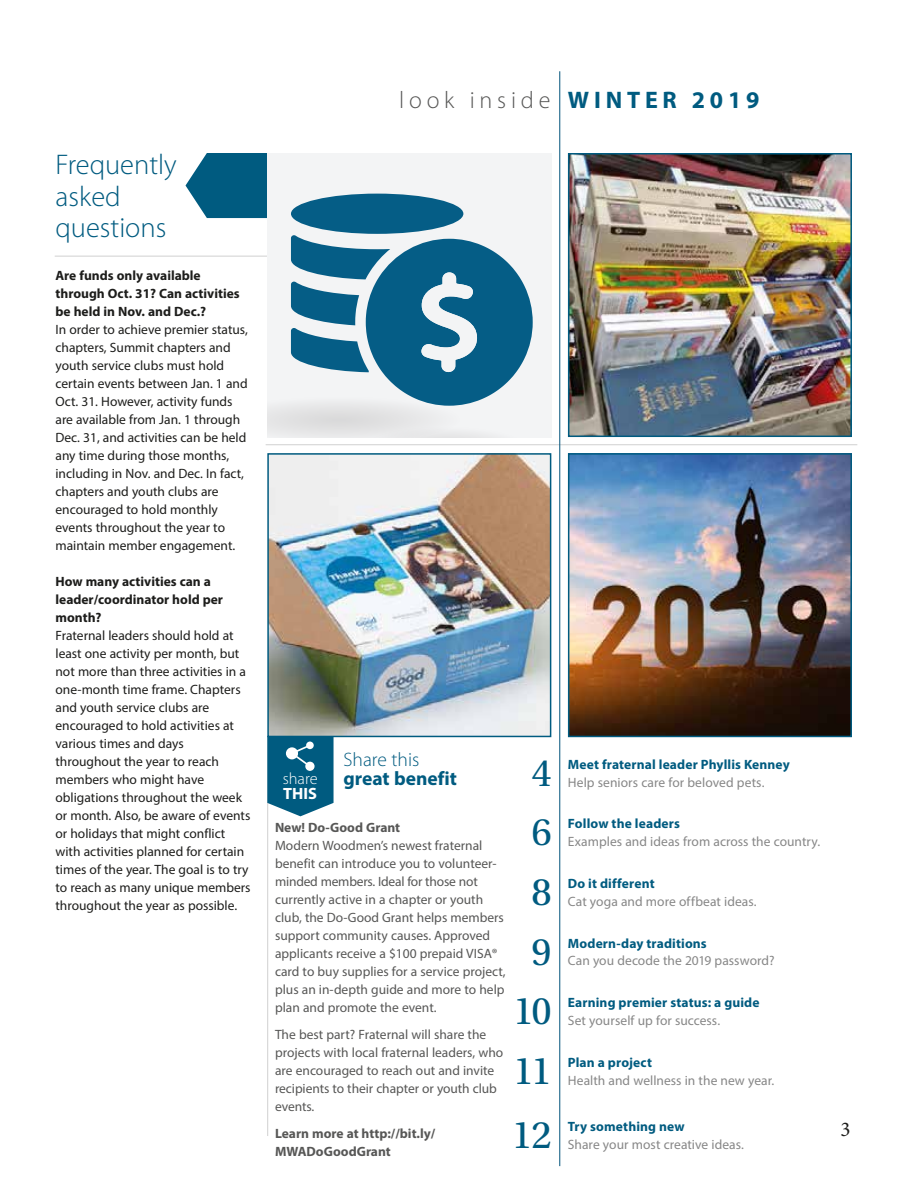
<style>
.page{position:relative;width:918px;height:1188px;background:#fff}
.page>*{position:absolute;margin:0;border:0;box-sizing:border-box;transform-origin:0 0}
.Page_Number{font:40.5px "Utopia Std";color:#005b80}
.t1{font:300 28.5px/31.5px "Myriad Pro";color:#005b80}
.Department_Name___lo{font:300 24px "Myriad Pro";letter-spacing:.2em;color:#575756}
.Department_Name__upp{font:700 24px "Myriad Pro";letter-spacing:.2em;color:#005b80}
.Page_Number___Right{font:21px "Minion Pro";color:#1d1d1b}
.Share_This_Headline{font:700 19.5px/19.5px "Myriad Pro";color:#005b80}
.t2{font:300 16.35px "Myriad Pro";color:#fff}
.t3{font:700 16.35px "Myriad Pro";color:#fff}
.Side_Bar_Answer{font:13.5px/18px "Myriad Pro";color:#1d1d1b}
.Share_This_Copy{font:13.5px/18px "Myriad Pro";color:#575756}
.Story_Subhead{font:13.5px "Myriad Pro";letter-spacing:.005em;color:#878787}
.Story_Name{font:700 13.5px "Myriad Pro";letter-spacing:.01em;color:#005b80}
.Side_Bar_Answer-2{font:700 13.5px/18px "Myriad Pro";color:#1d1d1b}
.Share_This_Copy-2{font:700 13.5px/18px "Myriad Pro";color:#575756}
.s1{font-weight:300}
</style>
<div class="page">
<hr style="left:267px;top:736px;width:1px;height:400px;background:#d0d0d0">
<svg style="left:267px;top:737px;width:67px;height:79px;background:#237191"></svg>
<hr style="left:55px;top:256px;width:220px;height:1px;background:#d0d0d0">
<hr style="left:266px;top:444px;width:591px;height:1px;background:#d0d0d0">
<hr style="left:559px;top:71px;width:1px;height:1095px;background:#00537b">
<svg style="left:186px;top:153px;width:81px;height:65px;background:#206f8f"></svg>
<div style="left:267px;top:153px;width:284px;height:284px;background:#f3f4f5"></div>
<svg style="left:267px;top:235px;width:266px;height:202px"></svg>
<div style="left:291px;top:194px;width:172px;height:40px;background:#055d86;border-radius:50%"></div>
<img style="left:571px;top:156px;width:278px;height:278px">
<div style="left:568px;top:153px;width:284px;height:284px;border:2px solid #005b80"></div>
<img style="left:571px;top:456px;width:278px;height:278px">
<div style="left:568px;top:453px;width:284px;height:284px;border:2px solid #005b80"></div>
<img style="left:270px;top:456px;width:278px;height:278px">
<div style="left:267px;top:453px;width:284px;height:284px;border:2px solid #005b80"></div>
<p class="t1" style="left:56px;top:150px;width:123px">Frequently asked questions</p>
<p class="Side_Bar_Answer-2" style="left:56px;top:266px;width:186px">Are funds only available through Oct. 31? Can activities be held in Nov. and Dec.?</p>
<p class="Side_Bar_Answer" style="left:56px;top:320px;width:194px">In order to achieve premier status, chapters, Summit chapters and youth service clubs must hold certain events between Jan. 1 and<br>Oct. 31. However, activity funds are available from Jan. 1 through<br>Dec. 31, and activities can be held any time during those months, including in Nov. and Dec. In fact, chapters and youth clubs are encouraged to hold monthly events throughout the year to maintain member engagement.</p>
<p class="Side_Bar_Answer-2" style="left:56px;top:572px;width:169px">How many activities can a leader/coordinator hold per month?</p>
<p class="Side_Bar_Answer" style="left:56px;top:626px;width:197px">Fraternal leaders should hold at least one activity per month, but not more than three activities in a one-month time frame. Chapters and youth service clubs are encouraged to hold activities at various times and days throughout the year to reach members who might have obligations throughout the week or month. Also, be aware of events or holidays that might conflict with activities planned for certain times of the year. The goal is to try to reach as many unique members throughout the year as possible.</p>
<p class="Department_Name___lo" style="left:399px;top:87px;width:153px">look inside</p>
<p class="Department_Name__upp" style="left:568px;top:84px;width:193px">WINTER 2019</p>
<p class="t2" style="left:283px;top:770px;width:36px">share</p>
<p class="t3" style="left:283px;top:783px;width:35px">THIS</p>
<p class="Share_This_Headline" style="left:344px;top:749px;width:115px"><span class="s1">Share this </span>great benefit</p>
<p class="Share_This_Copy-2" style="left:275px;top:818px;width:127px">New! Do-Good Grant</p>
<p class="Share_This_Copy" style="left:275px;top:836px;width:232px">Modern Woodmen’s newest fraternal benefit can introduce you to volunteer&shy;minded members. Ideal for those not currently active in a chapter or youth club, the Do-Good Grant helps members support community causes. Approved applicants receive a $100 prepaid VISA® card to buy supplies for a service project, plus an in-depth guide and more to help plan and promote the event.</p>
<p class="Share_This_Copy" style="left:275px;top:1025px;width:230px">The best part? Fraternal will share the projects with local fraternal leaders, who are encouraged to reach out and invite recipients to their chapter or youth club events.</p>
<p class="Share_This_Copy-2" style="left:275px;top:1124px;width:162px">Learn more at http://bit.ly/<br>MWADoGoodGrant</p>
<p class="Page_Number" style="left:532px;top:751px;width:22px">4</p>
<p class="Page_Number" style="left:532px;top:810px;width:22px">6</p>
<p class="Page_Number" style="left:532px;top:870px;width:22px">8</p>
<p class="Page_Number" style="left:532px;top:930px;width:22px">9</p>
<p class="Page_Number" style="left:514px;top:989px;width:40px">10</p>
<p class="Page_Number" style="left:513px;top:1049px;width:40px">11</p>
<p class="Page_Number" style="left:512px;top:1113px;width:41px">12</p>
<p class="Story_Name" style="left:568px;top:755px;width:223px">Meet fraternal leader Phyllis Kenney</p>
<p class="Story_Subhead" style="left:568px;top:774px;width:198px">Help seniors care for beloved pets.</p>
<p class="Story_Name" style="left:568px;top:815px;width:114px">Follow the leaders</p>
<p class="Story_Subhead" style="left:568px;top:833px;width:254px">Examples and ideas from across the country.</p>
<p class="Story_Name" style="left:568px;top:875px;width:88px">Do it different</p>
<p class="Story_Subhead" style="left:568px;top:893px;width:190px">Cat yoga and more offbeat ideas.</p>
<p class="Story_Name" style="left:568px;top:934px;width:140px">Modern-day traditions</p>
<p class="Story_Subhead" style="left:568px;top:953px;width:208px">Can you decode the 2019 password?</p>
<p class="Story_Name" style="left:568px;top:994px;width:193px">Earning premier status: a guide</p>
<p class="Story_Subhead" style="left:568px;top:1012px;width:154px">Set yourself up for success.</p>
<p class="Story_Name" style="left:568px;top:1053px;width:86px">Plan a project</p>
<p class="Story_Subhead" style="left:568px;top:1072px;width:208px">Health and wellness in the new year.</p>
<p class="Story_Name" style="left:568px;top:1117px;width:118px">Try something new</p>
<p class="Story_Subhead" style="left:568px;top:1136px;width:178px">Share your most creative ideas.</p>
<p class="Page_Number___Right" style="left:840px;top:1115px;width:12px">3</p>
</div>
